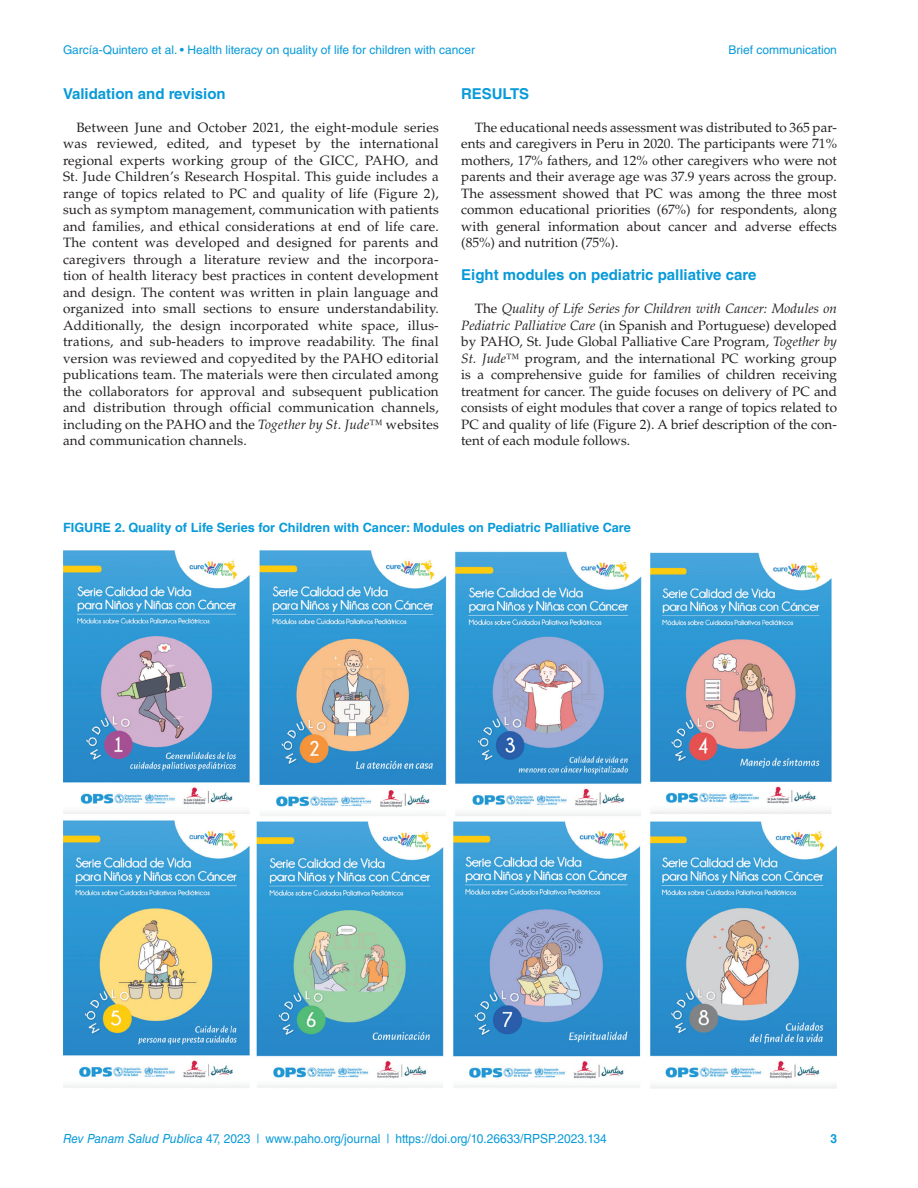
<style>
.page{position:relative;width:918px;height:1188px;background:#fff}
.page>*{position:absolute;margin:0;border:0;box-sizing:border-box;transform-origin:0 0}
.t1{font:700 15px "Helvetica LT Std";color:#089ad9}
.t2{font:13.5px/16.5px "Palatino LT Std";color:#231f20;text-align:justify}
.t3{font:700 12.75px "Helvetica LT Std";color:#089ad9}
.t4{font:12.6px "Helvetica LT Std";color:#089ad9;scale:.95 1}
.t5{font:700 12.6px "Helvetica LT Std";color:#089ad9;scale:.95 1}
.t6{font:12px "Helvetica LT Std";color:#089ad9}
.s1{font-style:italic}
</style>
<div class="page">
<img style="left:63px;top:550px;width:774px;height:539px">
<p class="t6" style="left:63px;top:43px;width:414px">García-Quintero et al. • Health literacy on quality of life for children with cancer</p>
<p class="t6" style="left:728px;top:43px;width:110px">Brief communication</p>
<p class="t1" style="left:63px;top:84px;width:164px">Validation and revision</p>
<p class="t2" style="left:63px;top:119px;width:377px;text-indent:14px">Between June and October 2021, the eight-module series was reviewed, edited, and typeset by the international regional experts working group of the GICC, PAHO, and St. Jude Children’s Research Hospital. This guide includes a range of topics related to PC and quality of life (Figure 2), such as symptom management, communication with patients and families, and ethical considerations at end of life care.<br>The content was developed and designed for parents and caregivers through a literature review and the incorpora&shy;tion of health literacy best practices in content development and design. The content was written in plain language and organized into small sections to ensure understandability.<br>Additionally, the design incorporated white space, illus&shy;trations, and sub-headers to improve readability. The final version was reviewed and copyedited by the PAHO editorial publications team. The materials were then circulated among the collaborators for approval and subsequent publication and distribution through official communication channels, including on the PAHO and the <span class="s1">Together by St. Jude</span>™ websites and communication channels.</p>
<p class="t1" style="left:461px;top:84px;width:69px">RESULTS</p>
<p class="t2" style="left:461px;top:119px;width:377px;text-indent:14px">The educational needs assessment was distributed to 365 par&shy;ents and caregivers in Peru in 2020. The participants were 71% mothers, 17% fathers, and 12% other caregivers who were not parents and their average age was 37.9 years across the group.<br>The assessment showed that PC was among the three most common educational priorities (67%) for respondents, along with general information about cancer and adverse effects (85%) and nutrition (75%).</p>
<p class="t1" style="left:461px;top:266px;width:297px">Eight modules on pediatric palliative care</p>
<p class="t2" style="left:461px;top:301px;width:377px;text-indent:14px">The <span class="s1">Quality of Life Series for Children with Cancer: Modules on Pediatric Palliative Care</span> (in Spanish and Portuguese) developed by PAHO, St. Jude Global Palliative Care Program, <span class="s1">Together by St. Jude</span>™ program, and the international PC working group is a comprehensive guide for families of children receiving treatment for cancer. The guide focuses on delivery of PC and consists of eight modules that cover a range of topics related to PC and quality of life (Figure 2). A brief description of the con&shy;tent of each module follows.</p>
<p class="t3" style="left:63px;top:520px;width:569px">FIGURE 2. Quality of Life Series for Children with Cancer: Modules on Pediatric Palliative Care</p>
<p class="t4" style="left:63px;top:1131px;width:574px"><span class="s1">Rev Panam Salud Publica</span> 47, 2023 | www.paho.org/journal | https://doi.org/10.26633/RPSP.2023.134</p>
<p class="t5" style="left:830px;top:1131px;width:9px">3</p>
</div>
